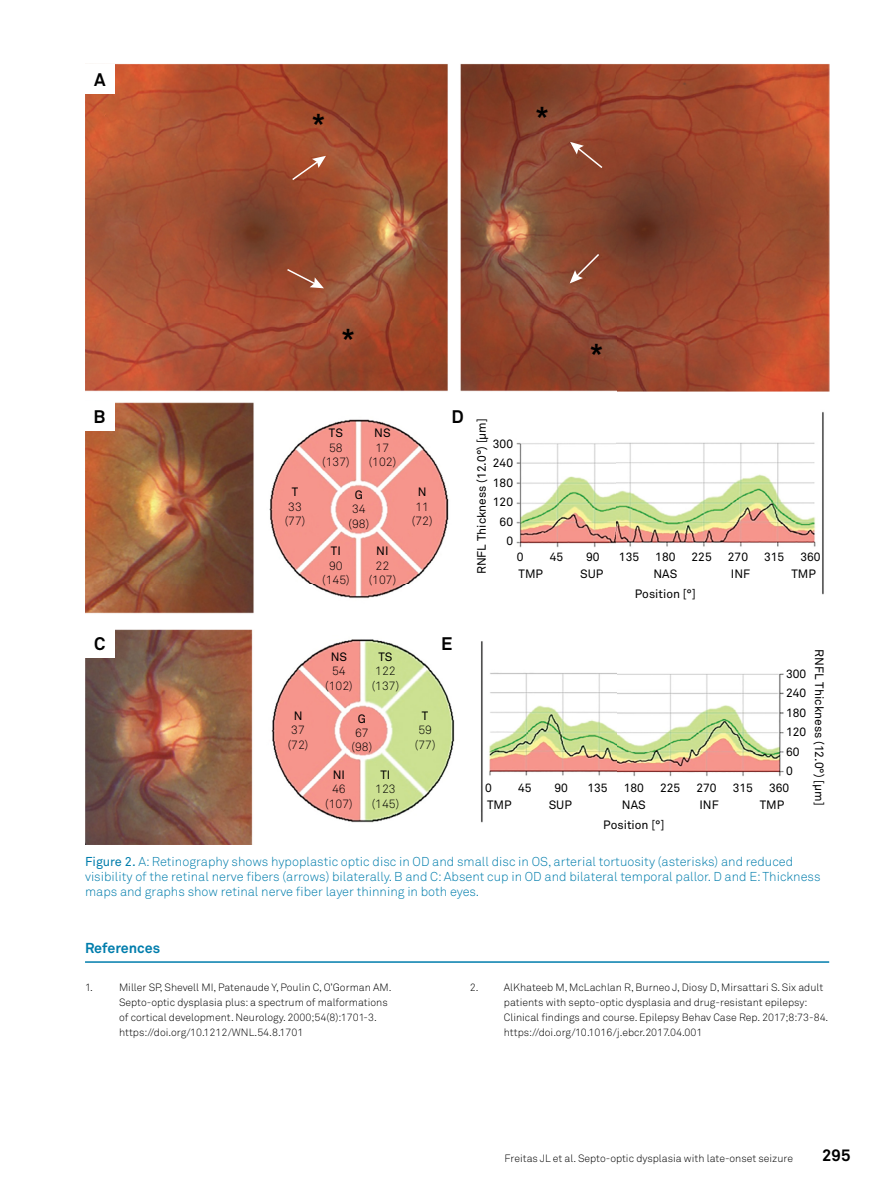
<style>
.page{position:relative;width:893px;height:1191px;background:#fff}
.page>*{position:absolute;margin:0;border:0;box-sizing:border-box;transform-origin:0 0}
.t1{font:700 25.5px "Akkurat Pro";color:#000}
.t2{font:700 18px "Akkurat Pro";color:#000}
.t3{font:700 16.5px "Akkurat Pro";color:#000}
.t4{font:700 14.25px "Akkurat Pro";color:#007dac}
.t5{font:12.75px/15.3px "Akkurat Light Pro";color:#007dac}
.t6{font:12px/19.5px "Akkurat Pro";color:#000;text-align:right}
.t7{font:12px/14.4px "Akkurat Light Pro";color:#000}
.t8{font:10.5px/15px "Akkurat Light Pro";color:#000}
.s1{font-family:"Akkurat Pro"}
</style>
<div class="page">
<img style="left:85px;top:64px;width:744px;height:780px">
<svg style="left:287px;top:269px;width:37px;height:19px"></svg>
<svg style="left:570px;top:254px;width:29px;height:29px"></svg>
<svg style="left:292px;top:156px;width:34px;height:24px"></svg>
<svg style="left:570px;top:142px;width:32px;height:26px"></svg>
<div style="left:85px;top:64px;width:30px;height:30px;background:#fff"></div>
<div style="left:85px;top:401px;width:30px;height:30px;background:#fff"></div>
<div style="left:85px;top:628px;width:30px;height:30px;background:#fff"></div>
<div style="left:443px;top:401px;width:30px;height:30px;background:#fff"></div>
<div style="left:432px;top:628px;width:30px;height:30px;background:#fff"></div>
<hr style="left:85px;top:961px;width:744px;height:1px;background:#007dac">
<h2 class="t2" style="left:94px;top:68px;width:13px">A</h2>
<h2 class="t2" style="left:93px;top:406px;width:13px">B</h2>
<h2 class="t2" style="left:94px;top:632px;width:13px">C</h2>
<h1 class="t1" style="left:312px;top:107px;width:15px">*</h1>
<h1 class="t1" style="left:535px;top:100px;width:15px">*</h1>
<h1 class="t1" style="left:341px;top:322px;width:15px">*</h1>
<h1 class="t1" style="left:590px;top:337px;width:15px">*</h1>
<p class="t6" style="left:292px;top:483px;width:8px">T</p>
<p class="t7" style="left:285px;top:499px;width:22px">33 (77)</p>
<p class="t6" style="left:294px;top:706px;width:10px">N</p>
<p class="t7" style="left:288px;top:723px;width:22px">37 (72)</p>
<p class="t6" style="left:329px;top:423px;width:16px">TS</p>
<p class="t7" style="left:322px;top:440px;width:29px;text-align:center">58 (137)</p>
<p class="t6" style="left:374px;top:423px;width:18px">NS</p>
<p class="t7" style="left:369px;top:440px;width:29px;text-align:center">17 (102)</p>
<p class="t6" style="left:355px;top:485px;width:10px">G</p>
<p class="t7" style="left:349px;top:502px;width:22px">34 (98)</p>
<p class="t6" style="left:331px;top:541px;width:11px">TI</p>
<p class="t7" style="left:322px;top:558px;width:29px;text-align:center">90 (145)</p>
<p class="t6" style="left:376px;top:541px;width:14px">NI</p>
<p class="t7" style="left:369px;top:558px;width:29px;text-align:center">22 (107)</p>
<p class="t6" style="left:418px;top:483px;width:10px">N</p>
<p class="t7" style="left:412px;top:499px;width:22px">11 (72)</p>
<h2 class="t2" style="left:451px;top:406px;width:14px">D</h2>
<p class="t6" style="left:472px;top:574px;width:158px;rotate:-90deg">RNFL Thickness (12.0°) [µm]</p>
<p class="t6" style="left:493px;top:434px;width:22px">300<br>240<br>180<br>120<br>60<br>0</p>
<p class="t6" style="left:517px;top:547px;width:8px">0</p>
<p class="t6" style="left:550px;top:547px;width:15px">45</p>
<p class="t6" style="left:586px;top:547px;width:15px">90</p>
<p class="t6" style="left:619px;top:547px;width:22px">135</p>
<p class="t6" style="left:655px;top:547px;width:22px">180</p>
<p class="t6" style="left:692px;top:547px;width:22px">225</p>
<p class="t6" style="left:728px;top:547px;width:22px">270</p>
<p class="t6" style="left:764px;top:547px;width:22px">315</p>
<p class="t6" style="left:800px;top:547px;width:22px">360</p>
<p class="t6" style="left:519px;top:564px;width:26px">TMP</p>
<p class="t6" style="left:580px;top:564px;width:25px">SUP</p>
<p class="t6" style="left:653px;top:564px;width:25px">NAS</p>
<p class="t6" style="left:731px;top:564px;width:21px">INF</p>
<p class="t6" style="left:791px;top:564px;width:26px">TMP</p>
<p class="t6" style="left:635px;top:584px;width:63px">Position [°]</p>
<p class="t6" style="left:331px;top:647px;width:18px">NS</p>
<p class="t7" style="left:325px;top:664px;width:29px;text-align:center">54 (102)</p>
<p class="t6" style="left:378px;top:647px;width:16px">TS</p>
<p class="t7" style="left:372px;top:664px;width:29px">122 (137)</p>
<p class="t6" style="left:358px;top:709px;width:10px">G</p>
<p class="t7" style="left:352px;top:726px;width:22px">67 (98)</p>
<p class="t6" style="left:333px;top:765px;width:14px">NI</p>
<p class="t7" style="left:325px;top:782px;width:29px;text-align:center">46 (107)</p>
<p class="t6" style="left:380px;top:765px;width:11px">TI</p>
<p class="t7" style="left:372px;top:782px;width:29px">123 (145)</p>
<h2 class="t2" style="left:441px;top:632px;width:13px">E</h2>
<p class="t6" style="left:422px;top:706px;width:8px">T</p>
<p class="t7" style="left:415px;top:723px;width:22px">59 (77)</p>
<p class="t6" style="left:829px;top:649px;width:158px;rotate:90deg">RNFL Thickness (12.0°) [µm]</p>
<p class="t6" style="left:786px;top:664px;width:22px;text-align:left">300<br>240<br>180<br>120<br>60<br>0</p>
<p class="t6" style="left:485px;top:778px;width:8px">0</p>
<p class="t6" style="left:518px;top:778px;width:15px">45</p>
<p class="t6" style="left:554px;top:778px;width:15px">90</p>
<p class="t6" style="left:587px;top:778px;width:22px">135</p>
<p class="t6" style="left:624px;top:778px;width:22px">180</p>
<p class="t6" style="left:660px;top:778px;width:22px">225</p>
<p class="t6" style="left:696px;top:778px;width:22px">270</p>
<p class="t6" style="left:733px;top:778px;width:22px">315</p>
<p class="t6" style="left:769px;top:778px;width:22px">360</p>
<p class="t6" style="left:487px;top:795px;width:26px">TMP</p>
<p class="t6" style="left:549px;top:795px;width:25px">SUP</p>
<p class="t6" style="left:622px;top:795px;width:25px">NAS</p>
<p class="t6" style="left:699px;top:795px;width:21px">INF</p>
<p class="t6" style="left:760px;top:795px;width:26px">TMP</p>
<p class="t6" style="left:603px;top:815px;width:63px">Position [°]</p>
<p class="t5" style="left:85px;top:854px;width:737px"><span class="s1">Figure 2.</span> A: Retinography shows hypoplastic optic disc in OD and small disc in OS, arterial tortuosity (asterisks) and reduced visibility of the retinal nerve fibers (arrows) bilaterally. B and C: Absent cup in OD and bilateral temporal pallor. D and E: Thickness maps and graphs show retinal nerve fiber layer thinning in both eyes.</p>
<h3 class="t4" style="left:85px;top:939px;width:77px">References</h3>
<p class="t8" style="left:85px;top:979px;width:10px">1.</p>
<p class="t8" style="left:119px;top:979px;width:274px">Miller SP, Shevell MI, Patenaude Y, Poulin C, O’Gorman AM.<br>Septo-optic dysplasia plus: a spectrum of malformations of cortical development. Neurology. 2000;54(8):1701-3. https://doi.org/10.1212/WNL.54.8.1701</p>
<p class="t8" style="left:470px;top:979px;width:10px">2.</p>
<p class="t8" style="left:504px;top:979px;width:326px">AlKhateeb M, McLachlan R, Burneo J, Diosy D, Mirsattari S. Six adult patients with septo-optic dysplasia and drug-resistant epilepsy:<br>Clinical findings and course. Epilepsy Behav Case Rep. 2017;8:73-84. https://doi.org/10.1016/j.ebcr.2017.04.001</p>
<p class="t8" style="left:504px;top:1150px;width:290px">Freitas JL et al. Septo-optic dysplasia with late-onset seizure</p>
<h3 class="t3" style="left:822px;top:1145px;width:30px">295</h3>
</div>
